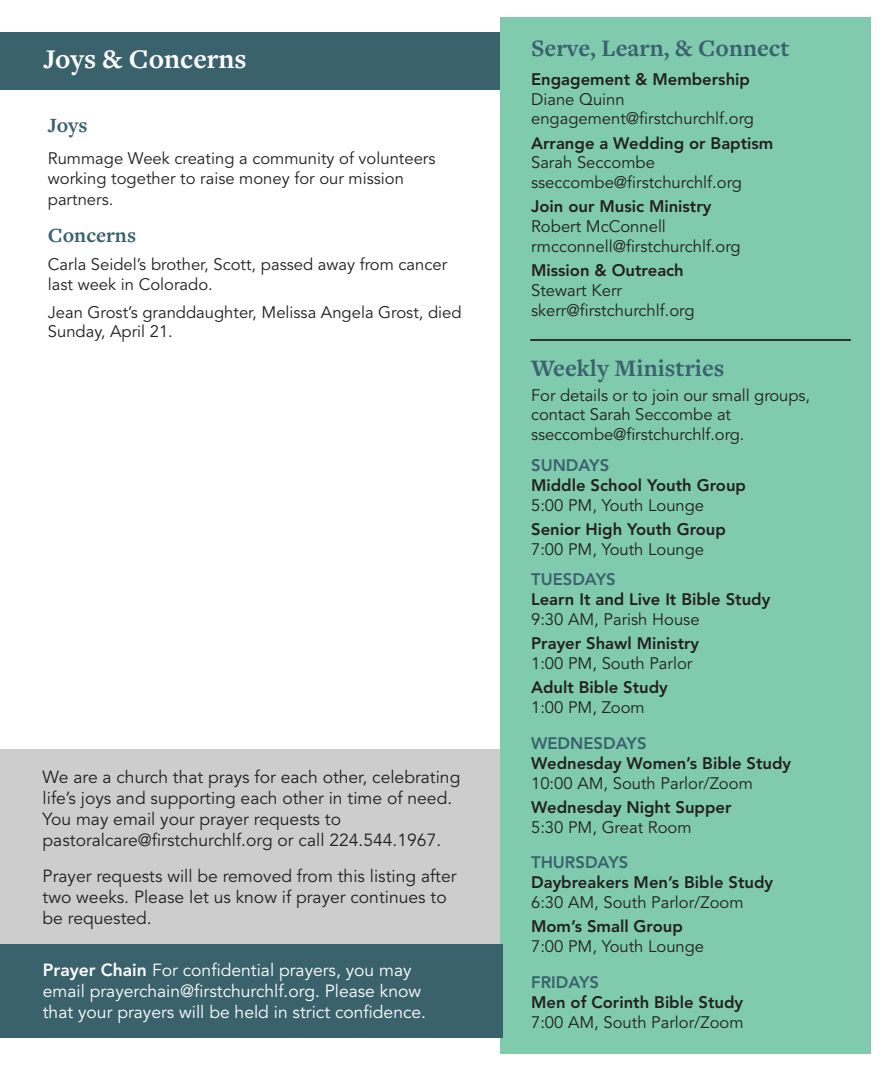
<style>
.page{position:relative;width:882px;height:1071px;background:#fff}
.page>*{position:absolute;margin:0;border:0;box-sizing:border-box;transform-origin:0 0}
.page_heading{font:700 28px "Freight Text Pro";color:#fff}
.liturgy_heading{font:700 24.5px "Freight Text Pro";color:#3a626d}
.liturgy_heading-2{font:700 21px "Freight Text Pro";color:#3a626d}
.t1{font:17.5px/21px "Avenir LT Std";color:#231f20}
.t2{font:17.5px/21px "Avenir LT Std";color:#fff}
.Announcement_body{font:16.62px/19.9px "Avenir LT Std";color:#231f20}
.Announcement_body-2{font:800 16.62px/19.9px "Avenir LT Std";color:#231f20}
.s1{font-weight:800}
.s2{color:#3a626d}
.s3{font-weight:400}
.s4{font-weight:800;color:#3a626d}
</style>
<div class="page">
<div style="left:0;top:32px;width:502px;height:57px;background:#3a626d"></div>
<div style="left:0;top:750px;width:502px;height:194px;background:#cdcdce"></div>
<div style="left:500px;top:17px;width:371px;height:1037px;background:#80cbae"></div>
<hr style="left:530px;top:339px;width:321px;height:2px;background:#231f20">
<div style="left:0;top:944px;width:502px;height:94px;background:#3a626d"></div>
<p class="page_heading" style="left:43px;top:40px;width:205px">Joys &amp; Concerns</p>
<p class="liturgy_heading-2" style="left:48px;top:111px;width:41px">Joys</p>
<p class="Announcement_body" style="left:48px;top:148px;width:389px;line-height:20.5px">Rummage Week creating a community of volunteers working together to raise money for our mission partners.</p>
<p class="liturgy_heading-2" style="left:48px;top:221px;width:90px">Concerns</p>
<p class="Announcement_body" style="left:48px;top:255px;width:401px">Carla Seidel’s brother, Scott, passed away from cancer last week in Colorado.</p>
<p class="Announcement_body" style="left:48px;top:302px;width:415px">Jean Grost’s granddaughter, Melissa Angela Grost, died<br>Sunday, April 21.</p>
<p class="t1" style="left:43px;top:766px;width:419px">We are a church that prays for each other, celebrating life’s joys and supporting each other in time of need.<br>You may email your prayer requests to pastoralcare@firstchurchlf.org or call 224.544.1967.</p>
<p class="t1" style="left:43px;top:866px;width:416px">Prayer requests will be removed from this listing after two weeks. Please let us know if prayer continues to be requested.</p>
<p class="t2" style="left:43px;top:960px;width:385px"><span class="s1">Prayer Chain</span> For confidential prayers, you may email prayerchain@firstchurchlf.org. Please know that your prayers will be held in strict confidence.</p>
<p class="liturgy_heading" style="left:531px;top:32px;width:260px">Serve, Learn, &amp; Connect</p>
<p class="Announcement_body" style="left:531px;top:69px;width:224px"><span class="s1">Engagement &amp; Membership<br></span>Diane Quinn engagement@firstchurchlf.org</p>
<p class="Announcement_body" style="left:531px;top:133px;width:244px"><span class="s1">Arrange a Wedding or Baptism<br></span>Sarah Seccombe sseccombe@firstchurchlf.org</p>
<p class="Announcement_body" style="left:531px;top:197px;width:211px"><span class="s1">Join our Music Ministry<br></span>Robert McConnell rmcconnell@firstchurchlf.org</p>
<p class="Announcement_body" style="left:531px;top:261px;width:165px"><span class="s1">Mission &amp; Outreach<br></span>Stewart Kerr skerr@firstchurchlf.org</p>
<p class="liturgy_heading" style="left:531px;top:352px;width:195px">Weekly Ministries</p>
<p class="Announcement_body" style="left:531px;top:385px;width:281px">For details or to join our small groups, contact Sarah Seccombe at sseccombe@firstchurchlf.org.</p>
<p class="Announcement_body-2" style="left:531px;top:455px;width:216px"><span class="s2">SUNDAYS<br></span>Middle School Youth Group<br><span class="s3">5:00 PM, Youth Lounge</span></p>
<p class="Announcement_body-2" style="left:531px;top:519px;width:196px">Senior High Youth Group<br><span class="s3">7:00 PM, Youth Lounge</span></p>
<p class="Announcement_body-2" style="left:531px;top:569px;width:241px"><span class="s2">TUESDAYS<br></span>Learn It and Live It Bible Study<br><span class="s3">9:30 AM, Parish House</span></p>
<p class="Announcement_body-2" style="left:531px;top:633px;width:170px">Prayer Shawl Ministry<br><span class="s3">1:00 PM, South Parlor</span></p>
<p class="Announcement_body-2" style="left:531px;top:677px;width:138px">Adult Bible Study<br><span class="s3">1:00 PM, Zoom</span></p>
<p class="Announcement_body-2" style="left:531px;top:733px;width:262px"><span class="s2">WEDNESDAYS<br></span>Wednesday Women’s Bible Study<br><span class="s3">10:00 AM, South Parlor/Zoom</span></p>
<p class="Announcement_body-2" style="left:531px;top:797px;width:202px">Wednesday Night Supper<br><span class="s3">5:30 PM, Great Room</span></p>
<p class="Announcement_body-2" style="left:531px;top:853px;width:244px"><span class="s2">THURSDAYS<br></span>Daybreakers Men’s Bible Study<br><span class="s3">6:30 AM, South Parlor/Zoom</span></p>
<p class="Announcement_body" style="left:531px;top:917px;width:175px"><span class="s1">Mom’s Small Group<br></span>7:00 PM, Youth Lounge</p>
<p class="Announcement_body" style="left:531px;top:973px;width:214px"><span class="s4">FRIDAYS<br></span><span class="s1">Men of Corinth Bible Study<br></span>7:00 AM, South Parlor/Zoom</p>
</div>
